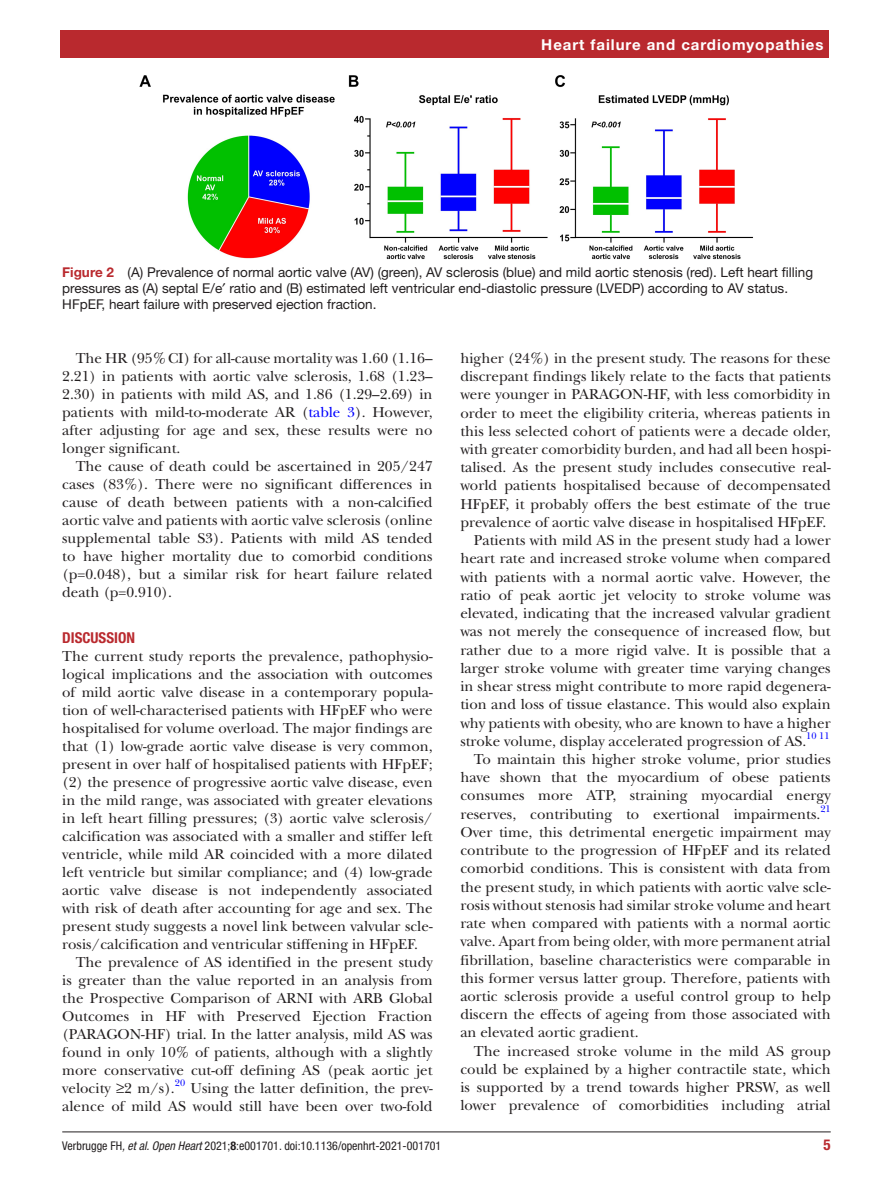
<style>
.page{position:relative;width:893px;height:1191px;background:#fff}
.page>*{position:absolute;margin:0;border:0;box-sizing:border-box;transform-origin:0 0}
.t1{font:15px/18px "New Baskerville";color:#231f20;text-align:justify}
.t2{font:700 15px "Helvetica Neue LT Std";letter-spacing:.065em;color:#fff}
.t3{font:700 condensed 15px "Helvetica Neue LT Std";color:#b9292e}
.t4{font:13.5px/16.2px "Helvetica Neue LT Std";color:#231f20}
.t5{font:condensed 12px "Helvetica Neue LT Std";color:#231f20}
.t6{font:9.9px "New Baskerville";color:#00f}
.s1{font-weight:700;color:#b9292e}
.s2{color:#00f}
.s3{font-style:italic}
.s4{font-weight:700}
</style>
<div class="page">
<hr style="left:62px;top:1131px;width:769px;height:1px;background:#231f20">
<div style="left:61px;top:31px;width:768px;height:27px;background:#b9292e"></div>
<img style="left:139px;top:75px;width:614px;height:184px">
<p class="t2" style="left:541px;top:35px;width:284px">Heart failure and cardiomyopathies</p>
<p class="t4" style="left:62px;top:264px;width:752px"><span class="s1">Figure 2</span> (A) Prevalence of normal aortic valve (AV) (green), AV sclerosis (blue) and mild aortic stenosis (red). Left heart filling pressures as (A) septal E/e ratio and (B) estimated left ventricular end-diastolic pressure (LVEDP) according to AV status.<br>HFpEF, heart failure with preserved ejection fraction.</p>
<p class="t1" style="left:62px;top:349px;width:372px;text-indent:14px">The HR (95%CI) for all-cause mortality was 1.60 (1.16– 2.21) in patients with aortic valve sclerosis, 1.68 (1.23– 2.30) in patients with mild AS, and 1.86 (1.29–2.69) in patients with mild-to-moderate AR (<span class="s2">table 3</span>). However, after adjusting for age and sex, these results were no longer significant.</p>
<p class="t1" style="left:62px;top:457px;width:372px;text-indent:14px">The cause of death could be ascertained in 205/247 cases (83%). There were no significant differences in cause of death between patients with a non-calcified aortic valve and patients with aortic valve sclerosis (online supplemental table S3). Patients with mild AS tended to have higher mortality due to comorbid conditions (p=0.048), but a similar risk for heart failure related death (p=0.910).</p>
<p class="t3" style="left:62px;top:628px;width:74px">DISCUSSION</p>
<p class="t1" style="left:62px;top:647px;width:372px">The current study reports the prevalence, pathophysio-</p>
<p class="t1" style="left:62px;top:665px;width:372px">logical implications and the association with outcomes</p>
<p class="t1" style="left:62px;top:683px;width:372px">of mild aortic valve disease in a contemporary popula-</p>
<p class="t1" style="left:62px;top:701px;width:372px">tion of well-characterised patients with HFpEF who were</p>
<p class="t1" style="left:62px;top:719px;width:372px">hospitalised for volume overload. The major findings are</p>
<p class="t1" style="left:62px;top:737px;width:372px">that (1) low-grade aortic valve disease is very common,</p>
<p class="t1" style="left:62px;top:755px;width:372px">present in over half of hospitalised patients with HFpEF;</p>
<p class="t1" style="left:62px;top:773px;width:372px">(2) the presence of progressive aortic valve disease, even</p>
<p class="t1" style="left:62px;top:791px;width:372px">in the mild range, was associated with greater elevations</p>
<p class="t1" style="left:62px;top:809px;width:372px">in left heart filling pressures; (3) aortic valve sclerosis/</p>
<p class="t1" style="left:62px;top:827px;width:372px">calcification was associated with a smaller and stiffer left</p>
<p class="t1" style="left:62px;top:845px;width:372px">ventricle, while mild AR coincided with a more dilated</p>
<p class="t1" style="left:62px;top:863px;width:372px">left ventricle but similar compliance; and (4) low-grade</p>
<p class="t1" style="left:62px;top:881px;width:372px">aortic valve disease is not independently associated</p>
<p class="t1" style="left:62px;top:899px;width:372px">with risk of death after accounting for age and sex. The</p>
<p class="t1" style="left:62px;top:917px;width:372px">present study suggests a novel link between valvular scle-</p>
<p class="t1" style="left:62px;top:935px;width:357px">rosis/calcification and ventricular stiffening in HFpEF.</p>
<p class="t1" style="left:76px;top:953px;width:358px">The prevalence of AS identified in the present study</p>
<p class="t1" style="left:62px;top:971px;width:372px">is greater than the value reported in an analysis from</p>
<p class="t1" style="left:62px;top:989px;width:372px">the Prospective Comparison of ARNI with ARB Global</p>
<p class="t1" style="left:62px;top:1007px;width:372px">Outcomes in HF with Preserved Ejection Fraction</p>
<p class="t1" style="left:62px;top:1025px;width:372px">(PARAGON-HF) trial. In the latter analysis, mild AS was</p>
<p class="t1" style="left:62px;top:1043px;width:372px">found in only 10% of patients, although with a slightly</p>
<p class="t1" style="left:62px;top:1061px;width:372px">more conservative cut-off defining AS (peak aortic jet</p>
<p class="t1" style="left:62px;top:1079px;width:372px">velocity ≥2 m/s).<sup>20</sup> Using the latter definition, the prev-</p>
<p class="t1" style="left:62px;top:1097px;width:372px">alence of mild AS would still have been over two-fold</p>
<p class="t1" style="left:460px;top:349px;width:372px">higher (24%) in the present study. The reasons for these</p>
<p class="t1" style="left:460px;top:367px;width:372px">discrepant findings likely relate to the facts that patients</p>
<p class="t1" style="left:460px;top:385px;width:372px">were younger in PARAGON-HF, with less comorbidity in</p>
<p class="t1" style="left:460px;top:404px;width:372px">order to meet the eligibility criteria, whereas patients in</p>
<p class="t1" style="left:460px;top:422px;width:372px">this less selected cohort of patients were a decade older,</p>
<p class="t1" style="left:460px;top:440px;width:372px">with greater comorbidity burden, and had all been hospi-</p>
<p class="t1" style="left:460px;top:458px;width:372px">talised. As the present study includes consecutive real-</p>
<p class="t1" style="left:460px;top:477px;width:372px">world patients hospitalised because of decompensated</p>
<p class="t1" style="left:460px;top:495px;width:372px">HFpEF, it probably offers the best estimate of the true</p>
<p class="t1" style="left:460px;top:513px;width:368px">prevalence of aortic valve disease in hospitalised HFpEF.</p>
<p class="t1" style="left:474px;top:531px;width:358px">Patients with mild AS in the present study had a lower</p>
<p class="t1" style="left:460px;top:549px;width:372px">heart rate and increased stroke volume when compared</p>
<p class="t1" style="left:460px;top:568px;width:372px">with patients with a normal aortic valve. However, the</p>
<p class="t1" style="left:460px;top:586px;width:372px">ratio of peak aortic jet velocity to stroke volume was</p>
<p class="t1" style="left:460px;top:604px;width:372px">elevated, indicating that the increased valvular gradient</p>
<p class="t1" style="left:460px;top:622px;width:372px">was not merely the consequence of increased flow, but</p>
<p class="t1" style="left:460px;top:641px;width:372px">rather due to a more rigid valve. It is possible that a</p>
<p class="t1" style="left:460px;top:659px;width:372px">larger stroke volume with greater time varying changes</p>
<p class="t1" style="left:460px;top:677px;width:372px">in shear stress might contribute to more rapid degenera-</p>
<p class="t1" style="left:460px;top:695px;width:372px">tion and loss of tissue elastance. This would also explain</p>
<p class="t1" style="left:460px;top:713px;width:372px">why patients with obesity, who are known to have a higher</p>
<p class="t1" style="left:460px;top:732px;width:347px">stroke volume, display accelerated progression of AS.</p>
<p class="t6" style="left:806px;top:730px;width:25px">10 11</p>
<p class="t1" style="left:460px;top:750px;width:372px;text-indent:14px">To maintain this higher stroke volume, prior studies have shown that the myocardium of obese patients consumes more ATP, straining myocardial energy reserves, contributing to exertional impairments.</p>
<p class="t6" style="left:820px;top:803px;width:12px">21</p>
<p class="t1" style="left:460px;top:823px;width:372px">Over time, this detrimental energetic impairment may contribute to the progression of HFpEF and its related comorbid conditions. This is consistent with data from the present study, in which patients with aortic valve scle&shy;rosis without stenosis had similar stroke volume and heart rate when compared with patients with a normal aortic valve. Apart from being older, with more permanent atrial fibrillation, baseline characteristics were comparable in this former versus latter group. Therefore, patients with aortic sclerosis provide a useful control group to help discern the effects of ageing from those associated with an elevated aortic gradient.</p>
<p class="t1" style="left:460px;top:1041px;width:372px;text-indent:13px">The increased stroke volume in the mild AS group could be explained by a higher contractile state, which is supported by a trend towards higher PRSW, as well lower prevalence of comorbidities including atrial</p>
<p class="t5" style="left:62px;top:1139px;width:381px">Verbrugge FH<span class="s3">, et al. Open Heart</span> 2021;<span class="s4">8</span>:e001701. doi:10.1136/openhrt-2021-001701</p>
<p class="t3" style="left:823px;top:1135px;width:9px">5</p>
</div>
